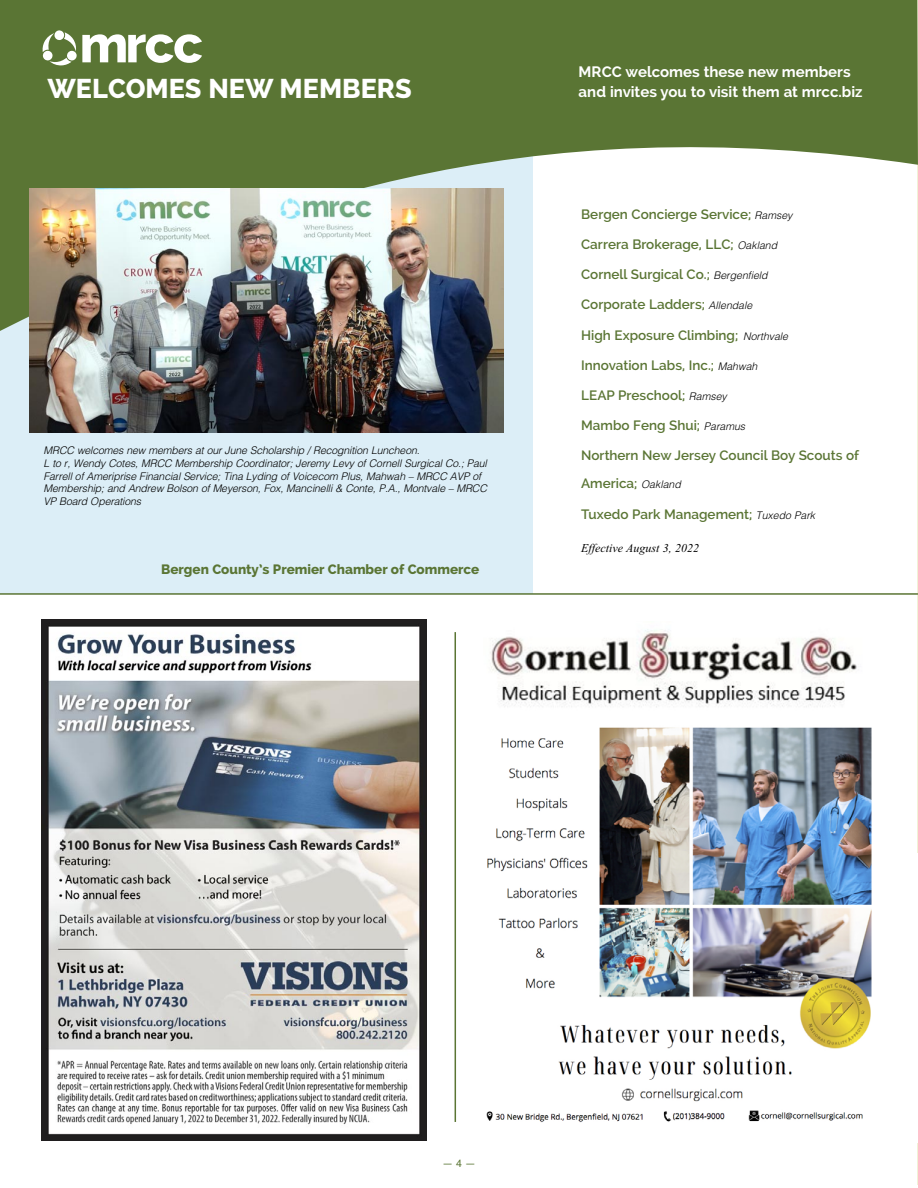
<style>
.page{position:relative;width:918px;height:1188px;background:#fff}
.page>*{position:absolute;margin:0;border:0;box-sizing:border-box;transform-origin:0 0}
.t1{font:800 27px "Raleway";color:#fff}
.t2{font:700 15px/19.5px "Raleway";color:#fff}
.t3{font:600 13.5px/28.7px "Raleway";color:#5a7534}
.t4{font:800 13.5px "Raleway";color:#5a7534}
.t5{font:italic 12px "Times New Roman";color:#000}
.t6{font:italic 300 10.5px/12.6px "Helvetica";letter-spacing:-.01em;color:#000}
.t7{font:10.5px "Helvetica";color:#5a7534}
.s1{font-family:"Helvetica";font-weight:300;font-style:italic;font-size:10.5px;color:#000}
</style>
<div class="page">
<div style="left:0;top:0;width:533px;height:594px;background:#dceef7"></div>
<svg style="left:0;top:0;width:918px;height:331px;fill:#5a7534"></svg>
<hr style="left:0;top:593px;width:918px;height:2px;background:#5a7534">
<svg style="left:43px;top:32px;width:159px;height:33px;background:#a1b08b"></svg>
<div style="left:54px;top:30px;width:10px;height:10px;background:#fff;border-radius:4px"></div>
<div style="left:43px;top:51px;width:10px;height:10px;background:#fff;border-radius:50%"></div>
<div style="left:67px;top:51px;width:10px;height:10px;background:#fff;border-radius:50%"></div>
<img style="left:29px;top:188px;width:475px;height:245px">
<img style="left:42px;top:619px;width:384px;height:521px">
<img style="left:486px;top:629px;width:385px;height:494px">
<hr style="left:455px;top:632px;width:1px;height:490px;background:#5a7534">
<h1 class="t1" style="left:47px;top:78px;width:366px">WELCOMES NEW MEMBERS</h1>
<p class="t6" style="left:44px;top:445px;width:445px">MRCC welcomes new members at our June Scholarship / Recognition Luncheon.<br>L to r, Wendy Cotes, MRCC Membership Coordinator; Jeremy Levy of Cornell Surgical Co.; Paul Farrell of Ameriprise Financial Service; Tina Lyding of Voicecom Plus, Mahwah – MRCC AVP of Membership; and Andrew Bolson of Meyerson, Fox, Mancinelli &amp; Conte, P.A., Montvale – MRCC VP Board Operations</p>
<p class="t4" style="left:161px;top:564px;width:320px">Bergen County’s Premier Chamber of Commerce</p>
<h2 class="t2" style="left:579px;top:63px;width:285px">MRCC welcomes these new members and invites you to visit them at mrcc.biz</h2>
<p class="t3" style="left:581px;top:201px;width:213px">Bergen Concierge Service; <span class="s1">Ramsey</span></p>
<p class="t3" style="left:581px;top:232px;width:197px">Carrera Brokerage, LLC; <span class="s1">Oakland</span></p>
<p class="t3" style="left:581px;top:262px;width:188px">Cornell Surgical Co.; <span class="s1">Bergenfield</span></p>
<p class="t3" style="left:581px;top:292px;width:173px">Corporate Ladders; <span class="s1">Allendale</span></p>
<p class="t3" style="left:581px;top:322px;width:208px">High Exposure Climbing; <span class="s1">Northvale</span></p>
<p class="t3" style="left:581px;top:352px;width:178px">Innovation Labs, Inc.; <span class="s1">Mahwah</span></p>
<p class="t3" style="left:581px;top:382px;width:147px">LEAP Preschool; <span class="s1">Ramsey</span></p>
<p class="t3" style="left:581px;top:412px;width:166px">Mambo Feng Shui; <span class="s1">Paramus</span></p>
<p class="t3" style="left:581px;top:442px;width:279px">Northern New Jersey Council Boy Scouts of<br>America; <span class="s1">Oakland</span></p>
<p class="t3" style="left:581px;top:501px;width:235px">Tuxedo Park Management; <span class="s1">Tuxedo Park</span></p>
<p class="t5" style="left:581px;top:543px;width:120px">Effective August 3, 2022</p>
<p class="t7" style="left:442px;top:1160px;width:35px">— 4 —</p>
</div>
